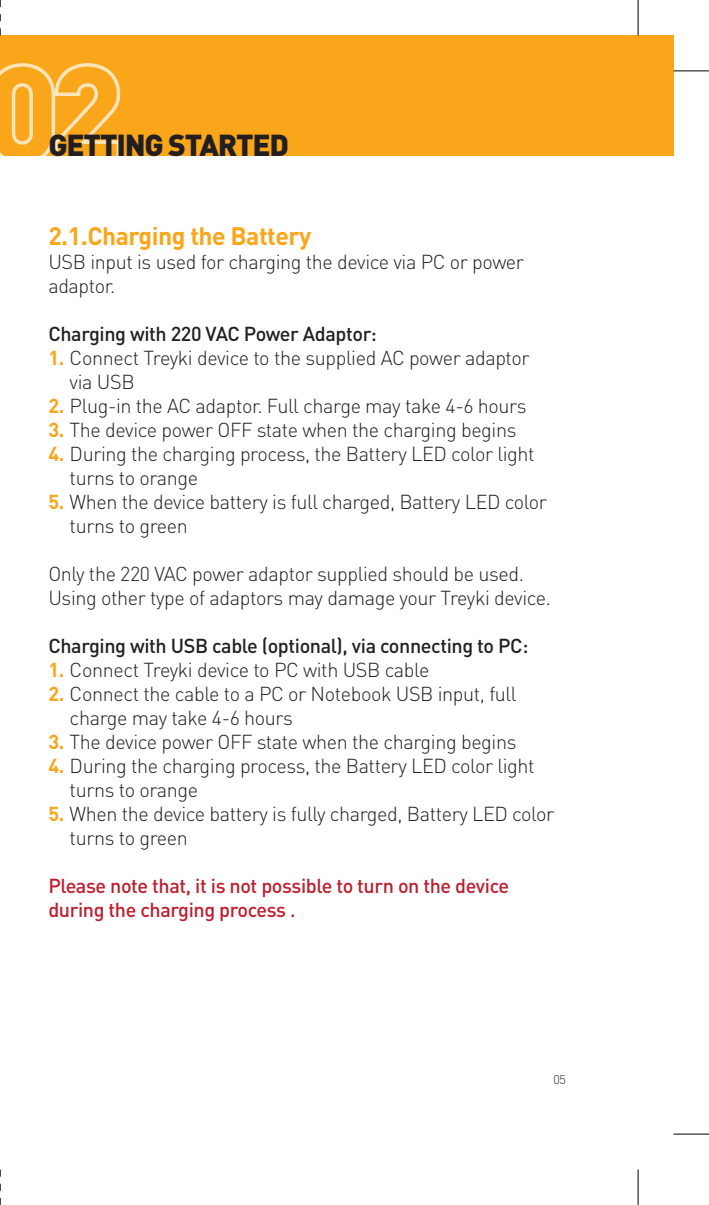
<style>
.page{position:relative;width:709px;height:1205px;background:#fff}
.page>*{position:absolute;margin:0;border:0;box-sizing:border-box;transform-origin:0 0}
.t1{font:900 30px "DIN Pro";letter-spacing:-.04em;color:#231f20}
.t2{font:700 25px "DIN Pro";letter-spacing:-.02em;color:#faa61a}
.t3{font:300 20px/24px "DIN Pro";letter-spacing:-.02em;color:#231f20}
.t4{font:500 20px "DIN Pro";letter-spacing:-.02em;color:#231f20}
.t5{font:500 20px/24px "DIN Pro";letter-spacing:-.02em;color:#be1e2d}
.t6{font:300 12.5px "DIN Pro";color:#231f20}
.s1{font-weight:700;color:#faa61a}
</style>
<div class="page">
<div style="left:0;top:35px;width:673px;height:121px;background:#faa61a"></div>
<svg style="left:0;top:63px;width:121px;height:93px"></svg>
<hr style="left:673px;top:70px;width:36px;height:1px;background:#000">
<hr style="left:673px;top:1133px;width:36px;height:1px;background:#000">
<svg style="left:0;top:0;width:1px;height:35px"></svg>
<hr style="left:637px;top:0;width:1px;height:35px;background:#000">
<hr style="left:637px;top:1169px;width:1px;height:36px;background:#000">
<svg style="left:0;top:1169px;width:1px;height:36px"></svg>
<h1 class="t1" style="left:48px;top:125px;width:242px">GETTING STARTED</h1>
<p class="t2" style="left:48px;top:219px;width:264px">2.1.Charging the Battery</p>
<p class="t3" style="left:48px;top:249px;width:477px">USB input is used for charging the device via PC or power adaptor.</p>
<p class="t4" style="left:48px;top:320px;width:330px">Charging with 220 VAC Power Adaptor:</p>
<p class="t3" style="left:70px;top:345px;width:461px;text-indent:-21px"><span class="s1">1.</span> Connect Treyki device to the supplied AC power adaptor via USB</p>
<p class="t3" style="left:48px;top:393px;width:479px"><span class="s1">2.</span> Plug-in the AC adaptor. Full charge may take 4-6 hours</p>
<p class="t3" style="left:48px;top:417px;width:469px"><span class="s1">3.</span> The device power OFF state when the charging begins</p>
<p class="t3" style="left:70px;top:441px;width:466px;text-indent:-21px"><span class="s1">4.</span> During the charging process, the Battery LED color light turns to orange</p>
<p class="t3" style="left:70px;top:489px;width:478px;text-indent:-21px"><span class="s1">5.</span> When the device battery is full charged, Battery LED color turns to green</p>
<p class="t3" style="left:48px;top:561px;width:504px">Only the 220 VAC power adaptor supplied should be used.<br>Using other type of adaptors may damage your Treyki device.</p>
<p class="t4" style="left:48px;top:632px;width:481px">Charging with USB cable (optional), via connecting to PC:</p>
<p class="t3" style="left:48px;top:657px;width:382px"><span class="s1">1.</span> Connect Treyki device to PC with USB cable</p>
<p class="t3" style="left:70px;top:681px;width:448px;text-indent:-21px"><span class="s1">2.</span> Connect the cable to a PC or Notebook USB input, full charge may take 4-6 hours</p>
<p class="t3" style="left:48px;top:729px;width:469px"><span class="s1">3.</span> The device power OFF state when the charging begins</p>
<p class="t3" style="left:70px;top:753px;width:466px;text-indent:-21px"><span class="s1">4.</span> During the charging process, the Battery LED color light turns to orange</p>
<p class="t3" style="left:70px;top:801px;width:486px;text-indent:-21px"><span class="s1">5.</span> When the device battery is fully charged, Battery LED color turns to green</p>
<p class="t5" style="left:48px;top:873px;width:462px">Please note that, it is not possible to turn on the device during the charging process .</p>
<p class="t6" style="left:553px;top:1071px;width:14px">05</p>
</div>
